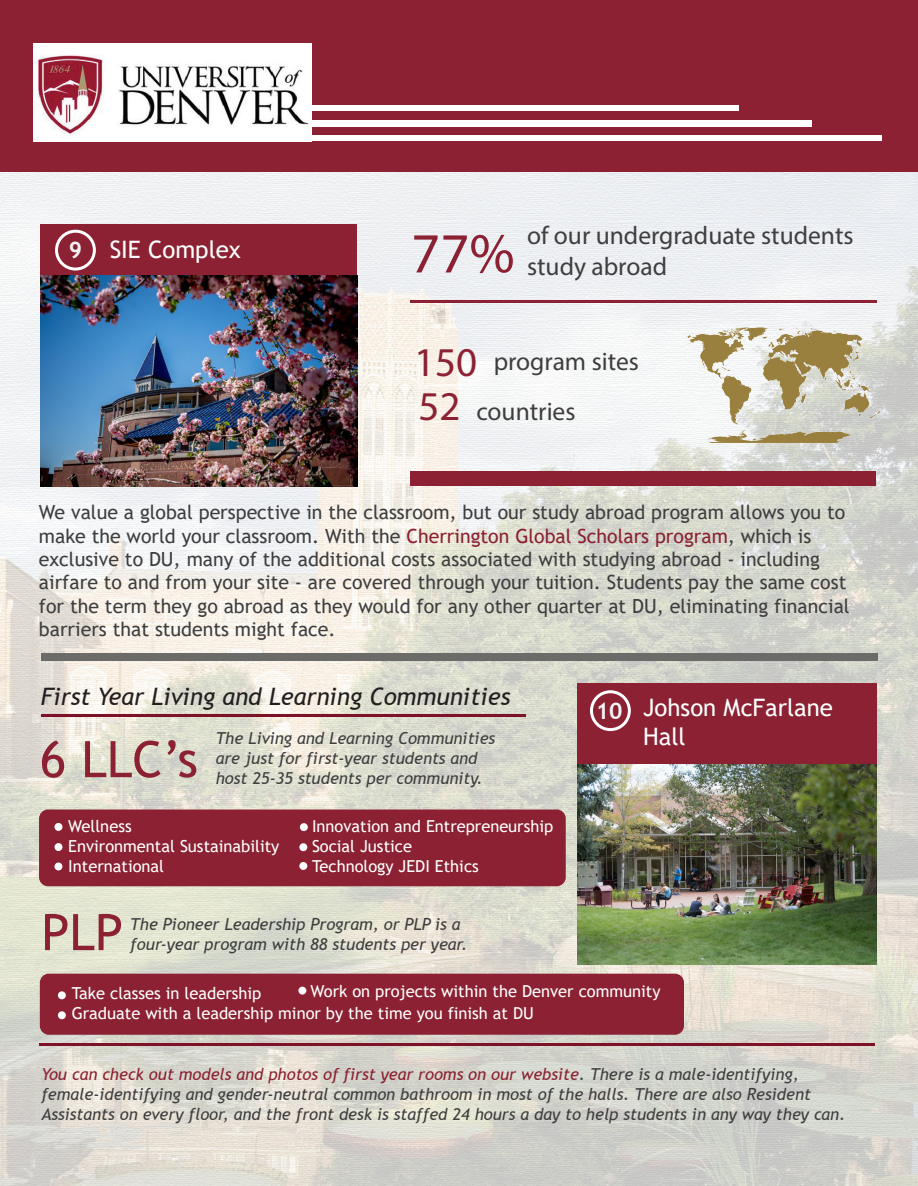
<style>
.page{position:relative;width:918px;height:1186px;background:#fff}
.page>*{position:absolute;margin:0;border:0;box-sizing:border-box;transform-origin:0 0}
.t1{font:57px "Myriad Pro";color:#8b2132}
.t2{font:50.4px "Trebuchet MS";color:#8b2132}
.t3{font:40.95px/44.1px "Myriad Pro";color:#8b2132}
.t4{font:25.5px/49.9px "Myriad Pro";color:#3e3e3f}
.t5{font:italic 24px "Trebuchet MS";color:#231f20}
.t6{font:24px/28.8px "Trebuchet MS";color:#fff}
.t7{font:19.5px/23.4px "Trebuchet MS";color:#3e3e3f}
.t8{font:italic 16.5px/19.8px "Trebuchet MS";color:#3e3e3f}
.t9{font:16.5px/19.8px "Trebuchet MS";color:#fff}
.s1{font-weight:700;font-size:22.8px;color:#f2f3f4}
.s2{color:#8b2132}
</style>
<div class="page">
<img style="left:0;top:171px;width:917px;height:1014px">
<div style="left:41px;top:653px;width:835px;height:8px;background:#6b6b69"></div>
<div style="left:576px;top:683px;width:300px;height:82px;background:#8b2132"></div>
<div style="left:589px;top:690px;width:41px;height:41px;border:3px solid #fff;border-radius:50%"></div>
<div style="left:41px;top:224px;width:316px;height:52px;background:#8b2132"></div>
<div style="left:55px;top:230px;width:41px;height:40px;border:3px solid #fff;border-radius:50%"></div>
<div style="left:410px;top:471px;width:465px;height:14px;background:#8b2132"></div>
<hr style="left:410px;top:300px;width:466px;height:3px;background:#8b2132">
<img style="left:41px;top:275px;width:316px;height:211px">
<img style="left:676px;top:317px;width:217px;height:126px">
<img style="left:576px;top:764px;width:300px;height:200px">
<hr style="left:41px;top:714px;width:484px;height:3px;background:#7d1128">
<div style="left:39px;top:809px;width:526px;height:77px;background:#8b2132;border-radius:9px"></div>
<svg style="left:54px;top:822px;width:8px;height:8px"></svg>
<div style="left:54px;top:843px;width:8px;height:7px;background:#fff;border-radius:50%"></div>
<div style="left:54px;top:862px;width:8px;height:8px;background:#fff;border-radius:50%"></div>
<div style="left:40px;top:973px;width:643px;height:61px;background:#8b2132;border-radius:9px"></div>
<div style="left:298px;top:986px;width:8px;height:8px;background:#fff;border-radius:50%"></div>
<div style="left:58px;top:991px;width:8px;height:8px;background:#fff;border-radius:50%"></div>
<div style="left:58px;top:1011px;width:8px;height:8px;background:#fff;border-radius:50%"></div>
<hr style="left:40px;top:1043px;width:834px;height:3px;background:#7d1128">
<div style="left:0;top:0;width:917px;height:171px;background:#8b2132"></div>
<div style="left:67px;top:105px;width:671px;height:6px;background:#fff"></div>
<div style="left:65px;top:136px;width:815px;height:5px;background:#fff"></div>
<div style="left:67px;top:120px;width:744px;height:6px;background:#fff"></div>
<img style="left:33px;top:44px;width:278px;height:97px">
<div style="left:300px;top:823px;width:8px;height:8px;background:#fff;border-radius:50%"></div>
<div style="left:299px;top:843px;width:8px;height:8px;background:#fff;border-radius:50%"></div>
<svg style="left:299px;top:861px;width:8px;height:8px"></svg>
<h3 class="t6" style="left:69px;top:235px;width:173px"><span class="s1">9</span> SIE Complex</h3>
<h1 class="t1" style="left:411px;top:218px;width:105px">77%</h1>
<h3 class="t4" style="left:526px;top:210px;width:328px">of our undergraduate students</h3>
<h3 class="t4" style="left:526px;top:241px;width:141px">study abroad</h3>
<h3 class="t3" style="left:414px;top:339px;width:65px">150<br>52</h3>
<h3 class="t4" style="left:476px;top:336px;width:164px;text-indent:17px">program sites countries</h3>
<p class="t7" style="left:39px;top:500px;width:811px">We value a global perspective in the classroom, but our study abroad program allows you to make the world your classroom. With the <span class="s2">Cherrington Global Scholars program</span>, which is exclusive to DU, many of the additional costs associated with studying abroad - including airfare to and from your site - are covered through your tuition. Students pay the same cost for the term they go abroad as they would for any other quarter at DU, eliminating financial barriers that students might face.</p>
<h3 class="t5" style="left:41px;top:681px;width:471px">First Year Living and Learning Communities</h3>
<h2 class="t2" style="left:40px;top:727px;width:159px">6 LLC’s</h2>
<p class="t8" style="left:215px;top:728px;width:281px">The Living and Learning Communities are just for first-year students and host 25-35 students per community.</p>
<p class="t9" style="left:68px;top:816px;width:212px">Wellness<br>Environmental Sustainability<br>International</p>
<p class="t9" style="left:312px;top:816px;width:243px">Innovation and Entrepreneurship<br>Social Justice<br>Technology JEDI Ethics</p>
<h3 class="t6" style="left:642px;top:692px;width:191px;text-indent:-47px"><sub>10</sub> Johson McFarlane<br>Hall</h3>
<h2 class="t2" style="left:41px;top:900px;width:83px">PLP</h2>
<p class="t8" style="left:130px;top:914px;width:338px">The Pioneer Leadership Program, or PLP is a four-year program with 88 students per year.</p>
<p class="t9" style="left:310px;top:981px;width:351px">Work on projects within the Denver community</p>
<p class="t9" style="left:72px;top:982px;width:463px">Take classes in leadership<br>Graduate with a leadership minor by the time you finish at DU</p>
<p class="t8" style="left:41px;top:1064px;width:805px"><span class="s2">You can check out models and photos of first year rooms on our website</span>. There is a male-identifying, female-identifying and gender-neutral common bathroom in most of the halls. There are also Resident<br>Assistants on every floor, and the front desk is staffed 24 hours a day to help students in any way they can.</p>
</div>
